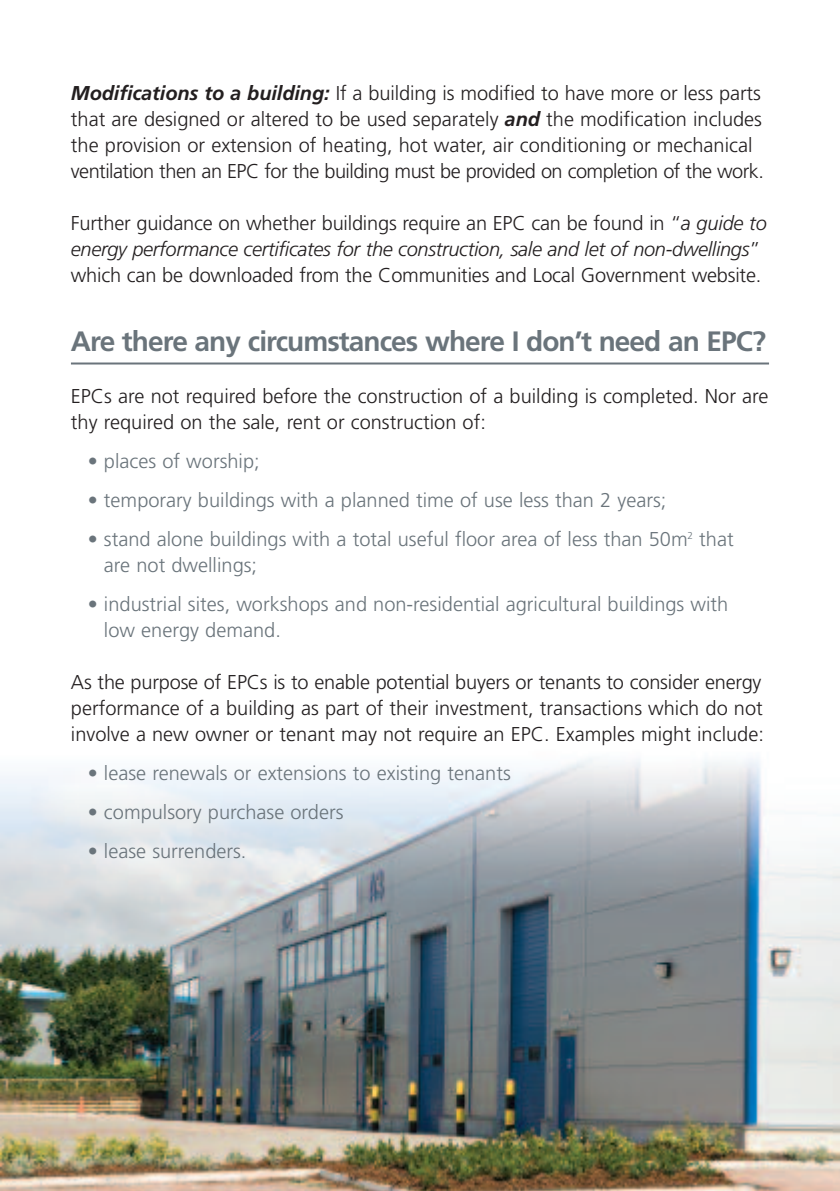
<style>
.page{position:relative;width:840px;height:1191px;background:#fff}
.page>*{position:absolute;margin:0;border:0;box-sizing:border-box;transform-origin:0 0}
.t1{font:700 28px "Frutiger";letter-spacing:-.035em;color:#6a747b}
.t2{font:300 20px/26px "Frutiger";color:#231f20}
.t3{font:300 20px/26px "Frutiger";color:#6a747b}
.s1{font-weight:700;font-style:italic}
.s2{font-style:italic}
</style>
<div class="page">
<img style="left:0;top:758px;width:839px;height:433px">
<hr style="left:71px;top:362px;width:697px;height:2px;background:#6a747b">
<p class="t2" style="left:71px;top:82px;width:694px"><span class="s1">Modifications to a building:</span> If a building is modified to have more or less parts that are designed or altered to be used separately <span class="s1">and</span> the modification includes the provision or extension of heating, hot water, air conditioning or mechanical ventilation then an EPC for the building must be provided on completion of the work.</p>
<p class="t2" style="left:71px;top:212px;width:697px">Further guidance on whether buildings require an EPC can be found in “<span class="s2">a guide to energy performance certificates for the construction, sale and let of non-dwellings</span>” which can be downloaded from the Communities and Local Government website.</p>
<h1 class="t1" style="left:71px;top:330px;width:696px">Are there any circumstances where I don’t need an EPC?</h1>
<p class="t2" style="left:71px;top:385px;width:698px">EPCs are not required before the construction of a building is completed. Nor are thy required on the sale, rent or construction of:</p>
<p class="t3" style="left:88px;top:450px;width:173px">• places of worship;</p>
<p class="t3" style="left:88px;top:489px;width:579px">• temporary buildings with a planned time of use less than 2 years;</p>
<p class="t3" style="left:104px;top:528px;width:631px;text-indent:-16px">• stand alone buildings with a total useful floor area of less than 50m<sup>2</sup> that are not dwellings;</p>
<p class="t3" style="left:104px;top:593px;width:625px;text-indent:-16px">• industrial sites, workshops and non-residential agricultural buildings with low energy demand.</p>
<p class="t2" style="left:71px;top:671px;width:694px">As the purpose of EPCs is to enable potential buyers or tenants to consider energy performance of a building as part of their investment, transactions which do not involve a new owner or tenant may not require an EPC. Examples might include:</p>
<p class="t3" style="left:88px;top:762px;width:424px">• lease renewals or extensions to existing tenants</p>
<p class="t3" style="left:88px;top:801px;width:257px">• compulsory purchase orders</p>
<p class="t3" style="left:88px;top:840px;width:160px">• lease surrenders.</p>
</div>
